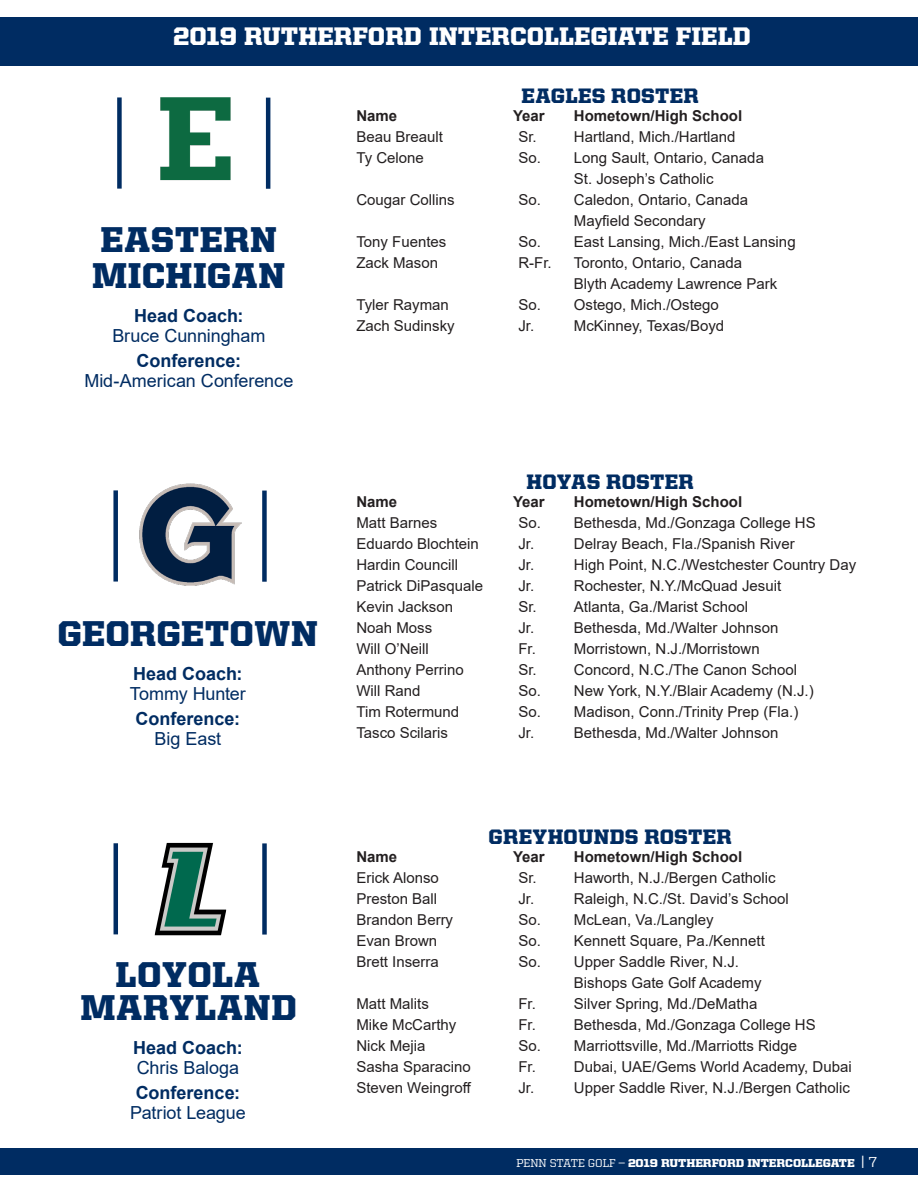
<style>
.page{position:relative;width:918px;height:1188px;background:#fff}
.page>*{position:absolute;margin:0;border:0;box-sizing:border-box;transform-origin:0 0}
.t1{font:900 36px/33px "United Serif Reg";letter-spacing:.01em;color:#002c62;text-align:center}
.t2{font:900 25.5px "United Serif Reg";color:#fff}
.School_rosters{font:900 21px "United Serif Reg";letter-spacing:.01em;color:#002c62}
.t3{font:18px "Arial";letter-spacing:-.005em;color:#002c62}
.t4{font:700 18px "Arial";color:#002c62}
.School_rosters-2{font:15px "Arial";color:#231f20}
.t5{font:700 15px "Arial";color:#231f20}
.t6{font:900 11.55px "United Serif Reg";letter-spacing:-.005em;color:#fff;scale:1.04 1}
.s1{font-weight:500}
.s2{font-weight:500;font-size:15px}
.s3{font-weight:500;font-size:14.55px}
</style>
<div class="page">
<div style="left:0;top:1148px;width:918px;height:27px;background:#002c62"></div>
<div style="left:0;top:17px;width:918px;height:49px;background:#002c62"></div>
<img style="left:155px;top:843px;width:72px;height:92px">
<img style="left:139px;top:483px;width:102px;height:103px">
<img style="left:160px;top:97px;width:71px;height:84px">
<hr style="left:266px;top:98px;width:4px;height:91px;background:#002c62">
<div style="left:117px;top:97px;width:5px;height:92px;background:#002c62"></div>
<div style="left:262px;top:491px;width:5px;height:91px;background:#002c62"></div>
<div style="left:113px;top:490px;width:5px;height:92px;background:#002c62"></div>
<div style="left:262px;top:843px;width:5px;height:92px;background:#002c62"></div>
<hr style="left:114px;top:843px;width:4px;height:91px;background:#002c62">
<h2 class="t2" style="left:173px;top:23px;width:579px">2019 RUTHERFORD INTERCOLLEGIATE FIELD</h2>
<p class="t1" style="left:101px;top:223px;width:178px">EASTERN</p>
<p class="t1" style="left:92px;top:259px;width:195px">MICHIGAN</p>
<p class="t4" style="left:134px;top:303px;width:111px">Head Coach:</p>
<p class="t3" style="left:112px;top:323px;width:154px">Bruce Cunningham</p>
<p class="t4" style="left:137px;top:348px;width:106px">Conference:</p>
<p class="t3" style="left:84px;top:368px;width:211px">Mid-American Conference</p>
<p class="t1" style="left:58px;top:617px;width:262px">GEORGETOWN</p>
<p class="t4" style="left:133px;top:661px;width:111px">Head Coach:</p>
<p class="t3" style="left:130px;top:681px;width:118px">Tommy Hunter</p>
<p class="t4" style="left:136px;top:706px;width:106px">Conference:</p>
<p class="t3" style="left:155px;top:726px;width:68px">Big East</p>
<p class="t1" style="left:80px;top:958px;width:218px">LOYOLA<br>MARYLAND</p>
<p class="t4" style="left:133px;top:1035px;width:111px">Head Coach:</p>
<p class="t3" style="left:137px;top:1055px;width:104px">Chris Baloga</p>
<p class="t4" style="left:136px;top:1080px;width:106px">Conference:</p>
<p class="t3" style="left:130px;top:1100px;width:117px">Patriot League</p>
<p class="School_rosters" style="left:522px;top:85px;width:179px">EAGLES ROSTER</p>
<p class="t5" style="left:356px;top:106px;width:42px">Name</p>
<p class="t5" style="left:513px;top:106px;width:33px">Year</p>
<p class="t5" style="left:574px;top:106px;width:170px">Hometown/High School</p>
<p class="School_rosters-2" style="left:356px;top:127px;width:88px">Beau Breault</p>
<p class="School_rosters-2" style="left:518px;top:127px;width:20px">Sr.</p>
<p class="School_rosters-2" style="left:574px;top:127px;width:163px">Hartland, Mich./Hartland</p>
<p class="School_rosters-2" style="left:356px;top:148px;width:69px">Ty Celone</p>
<p class="School_rosters-2" style="left:518px;top:148px;width:247px">So. Long Sault, Ontario, Canada</p>
<p class="School_rosters-2" style="left:574px;top:169px;width:141px">St. Joseph’s Catholic</p>
<p class="School_rosters-2" style="left:356px;top:190px;width:100px">Cougar Collins</p>
<p class="School_rosters-2" style="left:518px;top:190px;width:231px">So. Caledon, Ontario, Canada</p>
<p class="School_rosters-2" style="left:574px;top:211px;width:133px">Mayfield Secondary</p>
<p class="School_rosters-2" style="left:356px;top:232px;width:92px">Tony Fuentes</p>
<p class="School_rosters-2" style="left:518px;top:232px;width:279px">So. East Lansing, Mich./East Lansing</p>
<p class="School_rosters-2" style="left:356px;top:253px;width:83px">Zack Mason</p>
<p class="School_rosters-2" style="left:518px;top:253px;width:35px">R-Fr.</p>
<p class="School_rosters-2" style="left:574px;top:253px;width:170px">Toronto, Ontario, Canada</p>
<p class="School_rosters-2" style="left:574px;top:274px;width:205px">Blyth Academy Lawrence Park</p>
<p class="School_rosters-2" style="left:356px;top:295px;width:94px">Tyler Rayman</p>
<p class="School_rosters-2" style="left:518px;top:295px;width:202px">So. Ostego, Mich./Ostego</p>
<p class="School_rosters-2" style="left:356px;top:316px;width:100px">Zach Sudinsky</p>
<p class="School_rosters-2" style="left:518px;top:316px;width:17px">Jr.</p>
<p class="School_rosters-2" style="left:574px;top:316px;width:152px">McKinney, Texas/Boyd</p>
<p class="School_rosters" style="left:527px;top:470px;width:169px">HOYAS ROSTER</p>
<p class="t5" style="left:356px;top:491px;width:42px">Name</p>
<p class="t5" style="left:513px;top:491px;width:33px">Year</p>
<p class="t5" style="left:574px;top:491px;width:170px">Hometown/High School</p>
<p class="School_rosters-2" style="left:356px;top:512px;width:82px">Matt Barnes</p>
<p class="School_rosters-2" style="left:518px;top:512px;width:299px">So. Bethesda, Md./Gonzaga College HS</p>
<p class="School_rosters-2" style="left:356px;top:533px;width:124px">Eduardo Blochtein</p>
<p class="School_rosters-2" style="left:518px;top:533px;width:17px">Jr.</p>
<p class="School_rosters-2" style="left:574px;top:533px;width:222px">Delray Beach, Fla./Spanish River</p>
<p class="School_rosters-2" style="left:356px;top:554px;width:103px">Hardin Councill</p>
<p class="School_rosters-2" style="left:518px;top:554px;width:17px">Jr.</p>
<p class="School_rosters-2" style="left:574px;top:554px;width:284px">High Point, N.C./Westchester Country Day</p>
<p class="School_rosters-2" style="left:356px;top:575px;width:128px">Patrick DiPasquale</p>
<p class="School_rosters-2" style="left:518px;top:575px;width:17px">Jr.</p>
<p class="School_rosters-2" style="left:574px;top:575px;width:209px">Rochester, N.Y./McQuad Jesuit</p>
<p class="School_rosters-2" style="left:356px;top:596px;width:98px">Kevin Jackson</p>
<p class="School_rosters-2" style="left:518px;top:596px;width:20px">Sr.</p>
<p class="School_rosters-2" style="left:574px;top:596px;width:176px">Atlanta, Ga./Marist School</p>
<p class="School_rosters-2" style="left:356px;top:617px;width:77px">Noah Moss</p>
<p class="School_rosters-2" style="left:518px;top:617px;width:17px">Jr.</p>
<p class="School_rosters-2" style="left:574px;top:617px;width:206px">Bethesda, Md./Walter Johnson</p>
<p class="School_rosters-2" style="left:356px;top:638px;width:74px">Will O’Neill</p>
<p class="School_rosters-2" style="left:518px;top:638px;width:19px">Fr.</p>
<p class="School_rosters-2" style="left:574px;top:638px;width:187px">Morristown, N.J./Morristown</p>
<p class="School_rosters-2" style="left:356px;top:659px;width:109px">Anthony Perrino</p>
<p class="School_rosters-2" style="left:518px;top:659px;width:20px">Sr.</p>
<p class="School_rosters-2" style="left:574px;top:659px;width:225px">Concord, N.C./The Canon School</p>
<p class="School_rosters-2" style="left:356px;top:680px;width:66px">Will Rand</p>
<p class="School_rosters-2" style="left:518px;top:680px;width:297px">So. New York, N.Y./Blair Academy (N.J.)</p>
<p class="School_rosters-2" style="left:356px;top:701px;width:104px">Tim Rotermund</p>
<p class="School_rosters-2" style="left:518px;top:701px;width:282px">So. Madison, Conn./Trinity Prep (Fla.)</p>
<p class="School_rosters-2" style="left:356px;top:722px;width:93px">Tasco Scilaris</p>
<p class="School_rosters-2" style="left:518px;top:722px;width:17px">Jr.</p>
<p class="School_rosters-2" style="left:574px;top:722px;width:206px">Bethesda, Md./Walter Johnson</p>
<p class="School_rosters" style="left:489px;top:825px;width:245px">GREYHOUNDS ROSTER</p>
<p class="t5" style="left:356px;top:846px;width:42px">Name</p>
<p class="t5" style="left:513px;top:846px;width:33px">Year</p>
<p class="t5" style="left:574px;top:846px;width:170px">Hometown/High School</p>
<p class="School_rosters-2" style="left:356px;top:867px;width:84px">Erick Alonso</p>
<p class="School_rosters-2" style="left:518px;top:867px;width:20px">Sr.</p>
<p class="School_rosters-2" style="left:574px;top:867px;width:203px">Haworth, N.J./Bergen Catholic</p>
<p class="School_rosters-2" style="left:356px;top:888px;width:82px">Preston Ball</p>
<p class="School_rosters-2" style="left:518px;top:888px;width:17px">Jr.</p>
<p class="School_rosters-2" style="left:574px;top:888px;width:216px">Raleigh, N.C./St. David’s School</p>
<p class="School_rosters-2" style="left:356px;top:909px;width:98px">Brandon Berry</p>
<p class="School_rosters-2" style="left:518px;top:909px;width:197px">So. McLean, Va./Langley</p>
<p class="School_rosters-2" style="left:356px;top:930px;width:82px">Evan Brown</p>
<p class="School_rosters-2" style="left:518px;top:930px;width:248px">So. Kennett Square, Pa./Kennett</p>
<p class="School_rosters-2" style="left:356px;top:951px;width:84px">Brett Inserra</p>
<p class="School_rosters-2" style="left:518px;top:951px;width:222px">So. Upper Saddle River, N.J.</p>
<p class="School_rosters-2" style="left:574px;top:972px;width:189px">Bishops Gate Golf Academy</p>
<p class="School_rosters-2" style="left:356px;top:993px;width:74px">Matt Malits</p>
<p class="School_rosters-2" style="left:518px;top:993px;width:19px">Fr.</p>
<p class="School_rosters-2" style="left:574px;top:993px;width:185px">Silver Spring, Md./DeMatha</p>
<p class="School_rosters-2" style="left:356px;top:1014px;width:102px">Mike McCarthy</p>
<p class="School_rosters-2" style="left:518px;top:1014px;width:19px">Fr.</p>
<p class="School_rosters-2" style="left:574px;top:1014px;width:243px">Bethesda, Md./Gonzaga College HS</p>
<p class="School_rosters-2" style="left:356px;top:1035px;width:71px">Nick Mejia</p>
<p class="School_rosters-2" style="left:518px;top:1035px;width:280px">So. Marriottsville, Md./Marriotts Ridge</p>
<p class="School_rosters-2" style="left:356px;top:1056px;width:116px">Sasha Sparacino</p>
<p class="School_rosters-2" style="left:518px;top:1056px;width:19px">Fr.</p>
<p class="School_rosters-2" style="left:574px;top:1056px;width:279px">Dubai, UAE/Gems World Academy, Dubai</p>
<p class="School_rosters-2" style="left:356px;top:1077px;width:116px">Steven Weingroff</p>
<p class="School_rosters-2" style="left:518px;top:1077px;width:17px">Jr.</p>
<p class="School_rosters-2" style="left:574px;top:1077px;width:277px">Upper Saddle River, N.J./Bergen Catholic</p>
<p class="t6" style="left:516px;top:1156px;width:348px"><span class="s1">PENN STATE GOLF —</span> 2019 RUTHERFORD INTERCOLLEGATE <span class="s2">|</span> <span class="s3">7</span></p>
</div>
